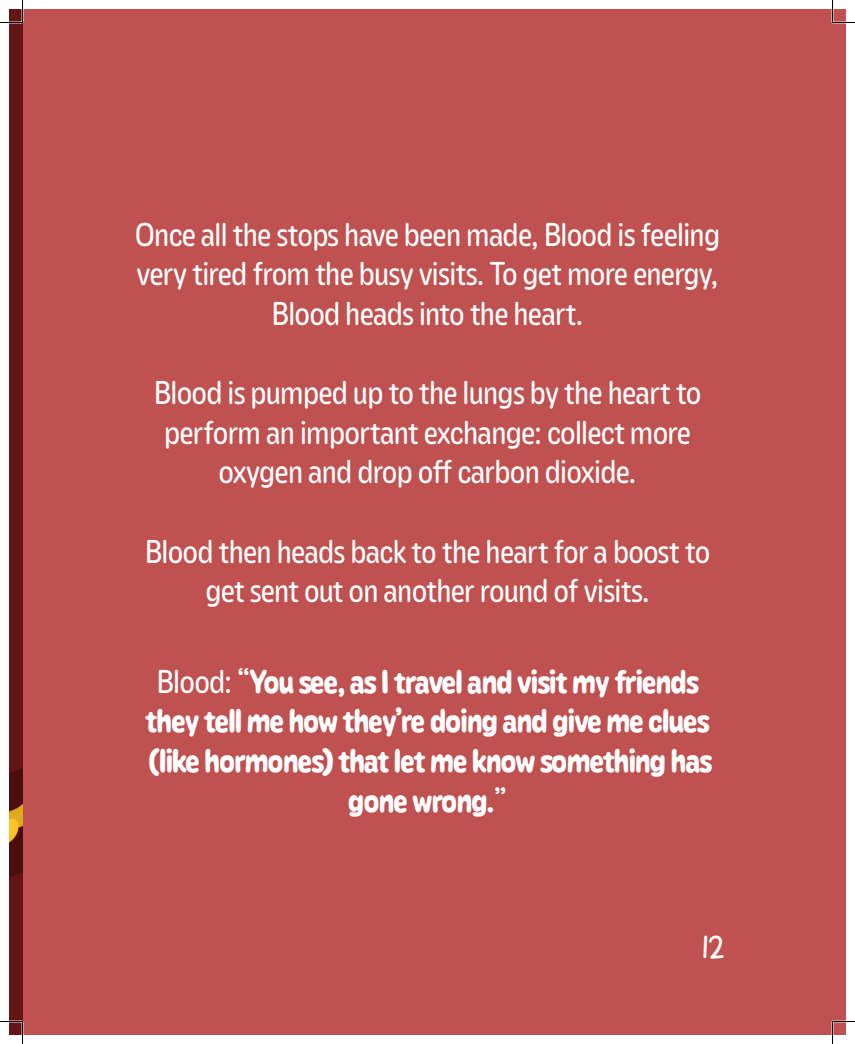
<style>
.page{position:relative;width:855px;height:1044px;background:#fff}
.page>*{position:absolute;margin:0;border:0;box-sizing:border-box;transform-origin:0 0}
.t1{font:37.5px "KG Primary Whimsy";color:#fff}
.t2{font:33px/39.6px "Caraque Regular Solid";color:#fff;text-align:center}
.t3{font:33px/39.6px "Caraque Medium Melted";color:#fff;text-align:center}
.s1{font-family:"Caraque Regular Solid"}
</style>
<div class="page">
<div style="left:23px;top:9px;width:823px;height:1026px;background:#bf5150"></div>
<div style="left:23px;top:63px;width:755px;height:918px;background:#bf5150"></div>
<img style="left:9px;top:23px;width:14px;height:998px">
<svg style="left:0;top:0;width:23px;height:23px"></svg>
<svg style="left:0;top:1021px;width:23px;height:23px"></svg>
<svg style="left:832px;top:0;width:23px;height:23px"></svg>
<svg style="left:832px;top:1021px;width:23px;height:23px"></svg>
<p class="t2" style="left:135px;top:214px;width:586px">Once all the stops have been made, Blood is feeling very tired from the busy visits. To get more energy,<br>Blood heads into the heart.</p>
<p class="t2" style="left:154px;top:373px;width:548px">Blood is pumped up to the lungs by the heart to perform an important exchange: collect more</p>
<p class="t2" style="left:219px;top:452px;width:419px">oxygen and drop off carbon dioxide.</p>
<p class="t2" style="left:145px;top:531px;width:566px">Blood then heads back to the heart for a boost to get sent out on another round of visits.</p>
<p class="t3" style="left:146px;top:661px;width:565px"><span class="s1">Blood: “</span>You see, as I travel and visit my friends they tell me how they’re doing and give me clues</p>
<p class="t3" style="left:149px;top:740px;width:564px">(like hormones) that let me know something has gone wrong.<span class="s1">”</span></p>
<p class="t1" style="left:703px;top:928px;width:23px">12</p>
</div>
